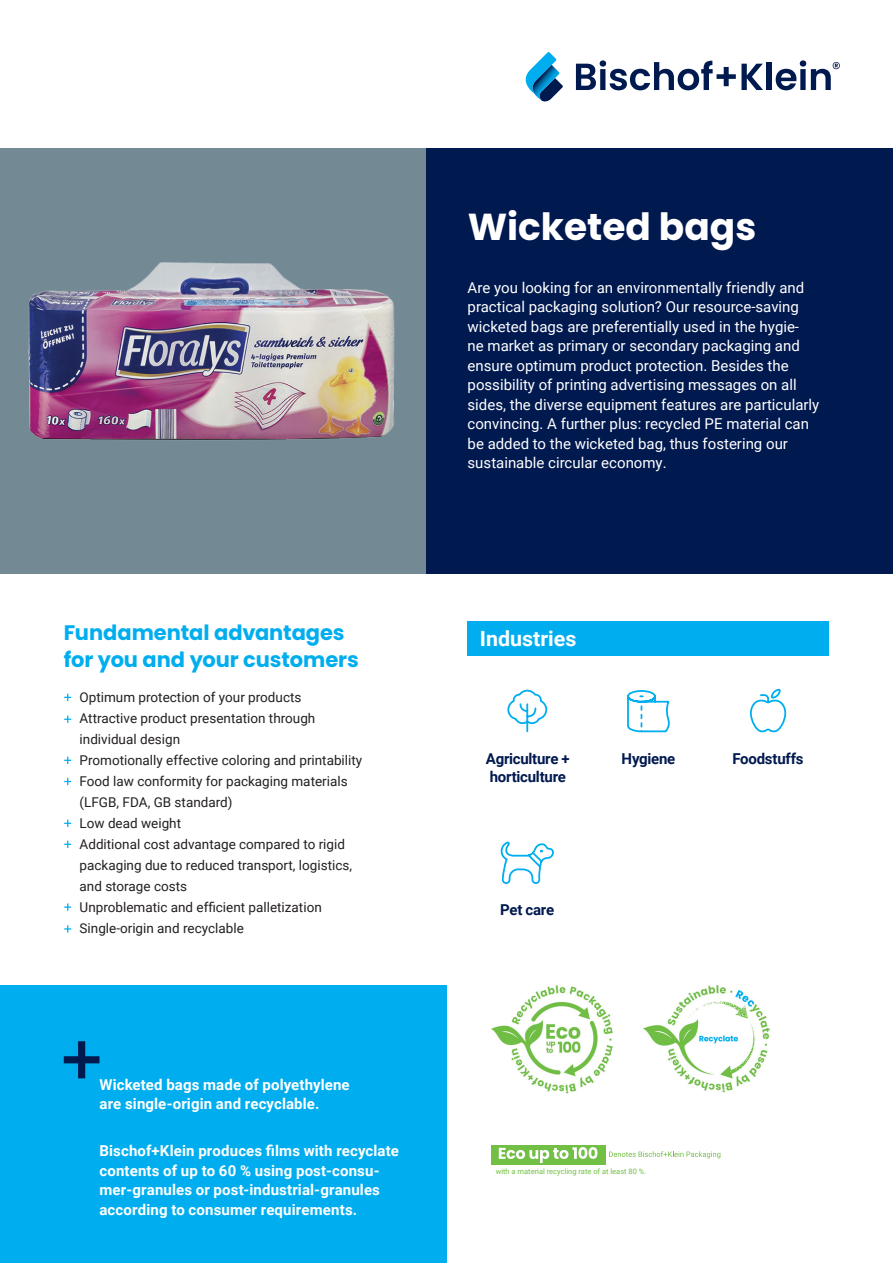
<style>
.page{position:relative;width:893px;height:1263px;background:#fff}
.page>*{position:absolute;margin:0;border:0;box-sizing:border-box;transform-origin:0 0}
.t1{font:700 37.5px "Poppins";color:#fff}
.t2{font:700 21px/27px "Poppins";letter-spacing:-.005em;color:#00aeef}
.t3{font:700 21px "Roboto";color:#fff}
.t4{font:15px/19.5px "Roboto";color:#fff}
.t5{font:700 15px/19.5px "Roboto";letter-spacing:.01em;color:#fff}
.t6{font:700 15px/18px "Roboto";letter-spacing:-.015em;color:#00194f}
.t7{font:13.5px/21px "Roboto";color:#231f20}
.t8{font:7.5px "Roboto";color:#71bf44}
</style>
<div class="page">
<div style="left:425px;top:149px;width:468px;height:425px;background:#00194f"></div>
<div style="left:468px;top:621px;width:361px;height:35px;background:#00aeef"></div>
<div style="left:0;top:986px;width:446px;height:277px;background:#00aeef"></div>
<img style="left:644px;top:985px;width:126px;height:107px">
<img style="left:0;top:149px;width:425px;height:425px">
<svg style="left:64px;top:694px;width:7px;height:7px"></svg>
<svg style="left:64px;top:715px;width:7px;height:8px"></svg>
<svg style="left:64px;top:757px;width:7px;height:7px"></svg>
<svg style="left:64px;top:778px;width:7px;height:7px"></svg>
<svg style="left:64px;top:820px;width:7px;height:7px"></svg>
<svg style="left:64px;top:841px;width:7px;height:7px"></svg>
<svg style="left:64px;top:903px;width:7px;height:8px"></svg>
<svg style="left:64px;top:925px;width:7px;height:8px"></svg>
<svg style="left:64px;top:1041px;width:35px;height:37px"></svg>
<svg style="left:576px;top:60px;width:187px;height:30px"></svg>
<div style="left:766px;top:62px;width:6px;height:28px;background:#00194f"></div>
<svg style="left:776px;top:60px;width:64px;height:30px"></svg>
<svg style="left:525px;top:52px;width:38px;height:50px"></svg>
<div style="left:491px;top:1145px;width:114px;height:19px;background:#71bf44"></div>
<svg style="left:609px;top:1151px;width:111px;height:7px"></svg>
<svg style="left:499px;top:1147px;width:98px;height:16px"></svg>
<svg style="left:507px;top:690px;width:40px;height:42px"></svg>
<svg style="left:750px;top:689px;width:36px;height:43px"></svg>
<svg style="left:501px;top:842px;width:53px;height:42px"></svg>
<svg style="left:627px;top:690px;width:43px;height:42px"></svg>
<img style="left:491px;top:985px;width:122px;height:108px">
<h1 class="t1" style="left:468px;top:206px;width:290px">Wicketed bags</h1>
<p class="t4" style="left:468px;top:277px;width:353px">Are you looking for an environmentally friendly and practical packaging solution? Our resource-saving wicketed bags are preferentially used in the hygie-<br>ne market as primary or secondary packaging and ensure optimum product protection. Besides the possibility of printing advertising messages on all sides, the diverse equipment features are particularly convincing. A further plus: recycled PE material can be added to the wicketed bag, thus fostering our sustainable circular economy.</p>
<h2 class="t2" style="left:64px;top:619px;width:297px">Fundamental advantages for you and your customers</h2>
<h2 class="t3" style="left:480px;top:624px;width:98px">Industries</h2>
<p class="t7" style="left:80px;top:686px;width:284px">Optimum protection of your products Attractive product presentation through individual design<br>Promotionally effective coloring and printability Food law conformity for packaging materials (LFGB, FDA, GB standard)<br>Low dead weight<br>Additional cost advantage compared to rigid packaging due to reduced transport, logistics, and storage costs<br>Unproblematic and efficient palletization Single-origin and recyclable</p>
<p class="t5" style="left:99px;top:1074px;width:252px">Wicketed bags made of polyethylene are single-origin and recyclable.</p>
<p class="t5" style="left:99px;top:1141px;width:301px">Bischof+Klein produces films with recyclate contents of up to 60 % using post-consu&shy;mer-granules or post-industrial-granules according to consumer requirements.</p>
<p class="t6" style="left:486px;top:749px;width:85px">Agriculture + horticulture</p>
<p class="t6" style="left:622px;top:749px;width:55px">Hygiene</p>
<p class="t6" style="left:732px;top:749px;width:73px">Foodstuffs</p>
<p class="t6" style="left:500px;top:900px;width:55px">Pet care</p>
<p class="t8" style="left:496px;top:1166px;width:152px">with a material recycling rate of at least 80 %.</p>
</div>
